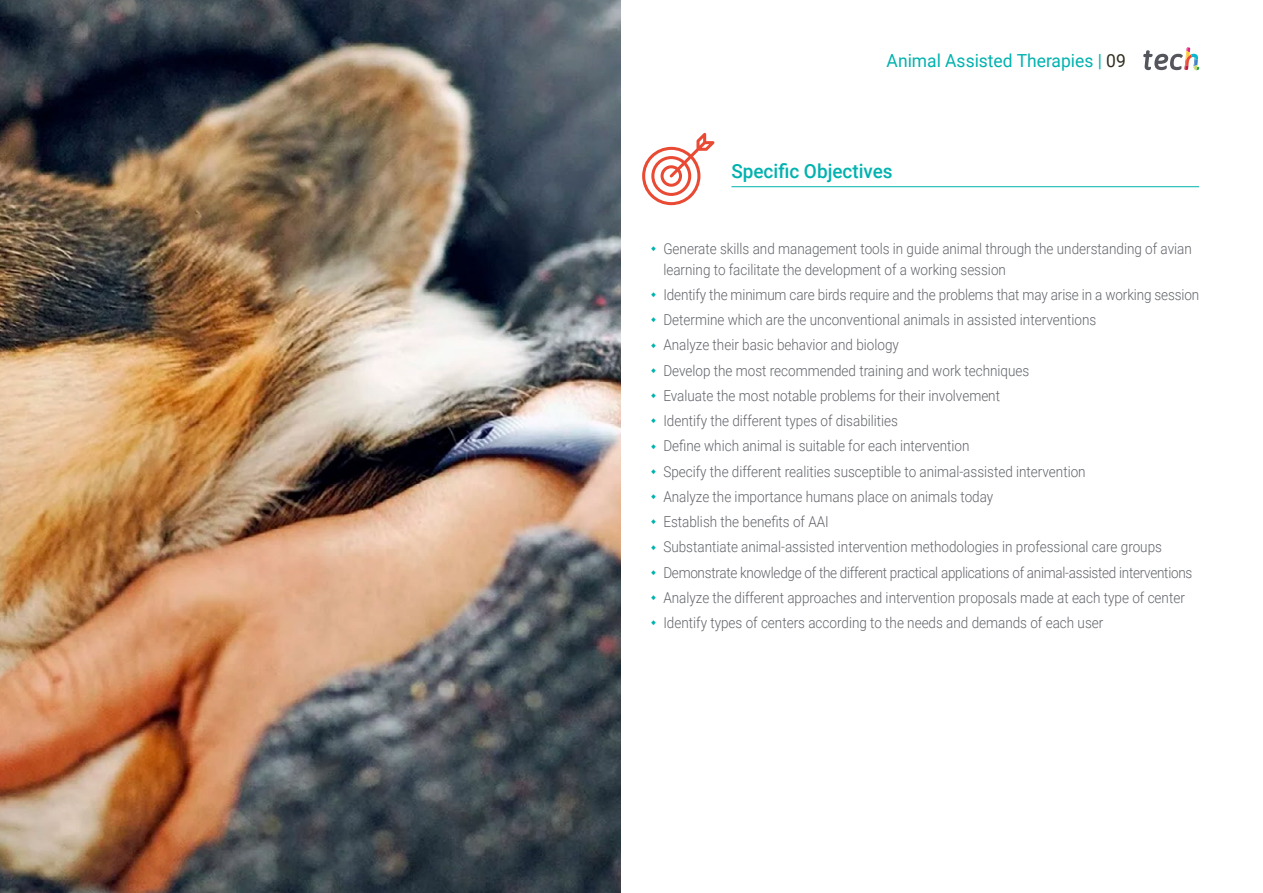
<style>
.page{position:relative;width:1263px;height:893px;background:#fff}
.page>*{position:absolute;margin:0;border:0;box-sizing:border-box;transform-origin:0 0}
.t1{font:500 19.5px "Roboto";color:#00b2af}
.t2{font:18px "Roboto";color:#00b2af}
.t3{font:300 15px/25.2px "Roboto";color:#61646a;scale:.9 1}
.s1{color:#312e20}
</style>
<div class="page">
<img style="left:0;top:0;width:621px;height:893px">
<hr style="left:731px;top:186px;width:468px;height:1px;background:#00b2af">
<svg style="left:642px;top:133px;width:72px;height:72px"></svg>
<svg style="left:1143px;top:47px;width:56px;height:24px"></svg>
<p class="t2" style="left:887px;top:48px;width:241px">Animal Assisted Therapies | <span class="s1">09</span></p>
<h1 class="t1" style="left:731px;top:158px;width:163px">Specific Objectives</h1>
<p class="t3" style="left:663px;top:237px;width:589px;line-height:21px">Generate skills and management tools in guide animal through the understanding of avian learning to facilitate the development of a working session</p>
<p class="t3" style="left:663px;top:281px;width:597px">Identify the minimum care birds require and the problems that may arise in a working session Determine which are the unconventional animals in assisted interventions<br>Analyze their basic behavior and biology<br>Develop the most recommended training and work techniques<br>Evaluate the most notable problems for their involvement<br>Identify the different types of disabilities<br>Define which animal is suitable for each intervention<br>Specify the different realities susceptible to animal-assisted intervention<br>Analyze the importance humans place on animals today<br>Establish the benefits of AAI<br>Substantiate animal-assisted intervention methodologies in professional care groups Demonstrate knowledge of the different practical applications of animal-assisted interventions Analyze the different approaches and intervention proposals made at each type of center Identify types of centers according to the needs and demands of each user</p>
</div>
